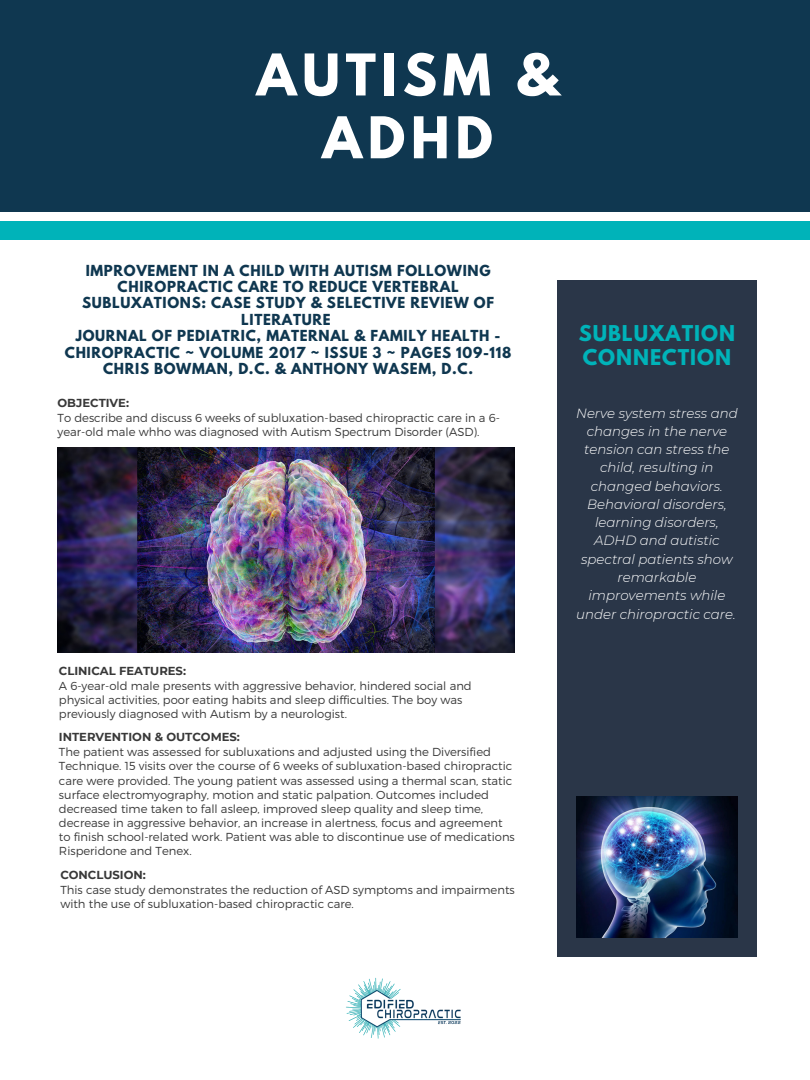
<style>
.page{position:relative;width:810px;height:1080px;background:#fff}
.page>*{position:absolute;margin:0;border:0;box-sizing:border-box;transform-origin:0 0}
.t1{font:700 50.94px/62.8px "League Spartan";letter-spacing:.11em;color:#fff;text-align:center}
.t2{font:700 19.31px/23.9px "League Spartan";letter-spacing:.05em;color:#00b3b9}
.t3{font:700 13.5px/16.4px "League Spartan";letter-spacing:.05em;color:#0f3750;text-align:center}
.t4{font:italic 300 13.38px/18.2px "Montserrat";color:#fff;text-align:center}
.t5{font:300 11.56px/14.1px "Montserrat";color:#383838}
.t6{font:700 11.56px "Montserrat";color:#383838}
</style>
<div class="page">
<div style="left:0;top:222px;width:810px;height:17px;background:#00b3b9"></div>
<img style="left:58px;top:448px;width:456px;height:205px">
<div style="left:557px;top:281px;width:200px;height:676px;background:#2a3648"></div>
<img style="left:576px;top:797px;width:162px;height:140px">
<div style="left:0;top:0;width:810px;height:212px;background:#0f3750"></div>
<img style="left:346px;top:977px;width:115px;height:62px">
<h1 class="t1" style="left:257px;top:50px;width:303px">AUTISM &amp;<br>ADHD</h1>
<p class="t3" style="left:65px;top:264px;width:448px">IMPROVEMENT IN A CHILD WITH AUTISM FOLLOWING CHIROPRACTIC CARE TO REDUCE VERTEBRAL SUBLUXATIONS: CASE STUDY &amp; SELECTIVE REVIEW OF LITERATURE<br>JOURNAL OF PEDIATRIC, MATERNAL &amp; FAMILY HEALTH - CHIROPRACTIC ~ VOLUME 2017 ~ ISSUE 3 ~ PAGES 109-118<br>CHRIS BOWMAN, D.C. &amp; ANTHONY WASEM, D.C.</p>
<p class="t6" style="left:58px;top:396px;width:73px">OBJECTIVE:</p>
<p class="t5" style="left:58px;top:410px;width:444px">To describe and discuss 6 weeks of subluxation-based chiropractic care in a 6- year-old male whho was diagnosed with Autism Spectrum Disorder (ASD).</p>
<p class="t6" style="left:59px;top:664px;width:129px">CLINICAL FEATURES:</p>
<p class="t5" style="left:59px;top:678px;width:414px">A 6-year-old male presents with aggressive behavior, hindered social and physical activities, poor eating habits and sleep difficulties. The boy was previously diagnosed with Autism by a neurologist.</p>
<p class="t6" style="left:59px;top:730px;width:182px">INTERVENTION &amp; OUTCOMES:</p>
<p class="t5" style="left:59px;top:745px;width:457px">The patient was assessed for subluxations and adjusted using the Diversified Technique. 15 visits over the course of 6 weeks of subluxation-based chiropractic care were provided. The young patient was assessed using a thermal scan, static surface electromyography, motion and static palpation. Outcomes included decreased time taken to fall asleep, improved sleep quality and sleep time, decrease in aggressive behavior, an increase in alertness, focus and agreement to finish school-related work. Patient was able to discontinue use of medications Risperidone and Tenex.</p>
<p class="t6" style="left:60px;top:867px;width:87px">CONCLUSION:</p>
<p class="t5" style="left:60px;top:882px;width:456px">This case study demonstrates the reduction of ASD symptoms and impairments with the use of subluxation-based chiropractic care.</p>
<h2 class="t2" style="left:579px;top:324px;width:158px">SUBLUXATION<br>CONNECTION</h2>
<p class="t4" style="left:576px;top:404px;width:163px">Nerve system stress and changes in the nerve tension can stress the child, resulting in changed behaviors.<br>Behavioral disorders, learning disorders,<br>ADHD and autistic spectral patients show remarkable improvements while under chiropractic care.</p>
</div>
